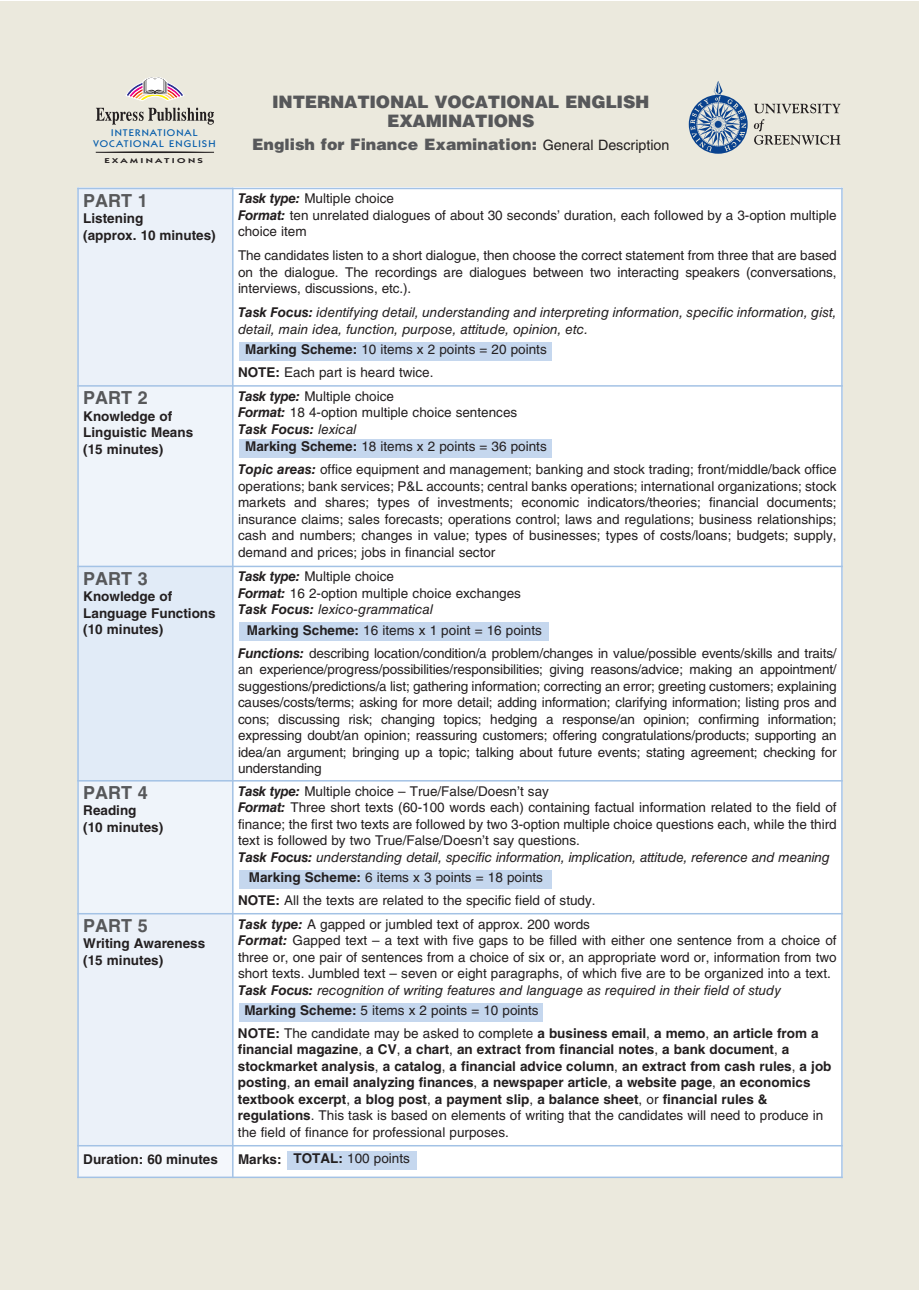
<style>
.page{position:relative;width:920px;height:1290px;background:#fff}
.page>*{position:absolute;margin:0;border:0;box-sizing:border-box;transform-origin:0 0}
.t1{font:700 18px "Helvetica LT Std";color:#57585a}
.t2{font:900 17.1px/18.6px "Helvetica LT Std";letter-spacing:-.015em;color:#57585a;text-align:center}
.t3{font:900 15.75px "Helvetica LT Std";color:#57585a}
.t4{font:13.5px/16.5px "Helvetica LT Std";color:#231f20}
.t5{font:700 13.5px/16.5px "Helvetica LT Std";color:#231f20}
.t6{font:italic 13.5px/16.5px "Helvetica LT Std";color:#231f20}
.t7{font:500 9.75px/10.9px "ITC Kabel Std";letter-spacing:.105em;color:#015aaa;text-align:center;scale:1.1 1}
.t8{font:600 7.05px "ITC Kabel Std";letter-spacing:.22em;color:#231f20;scale:1.53 1}
.s1{font-weight:400;font-size:14.25px;color:#231f20}
.s2{font-weight:700;font-style:italic}
.s3{font-weight:700}
.s4{font-style:italic}
.s5{font-weight:400}
</style>
<div class="page">
<div style="left:0;top:1px;width:919px;height:1288px;background:#ebe9dd"></div>
<div style="left:77px;top:188px;width:156px;height:198px;background:#ebf1f9"></div>
<div style="left:233px;top:188px;width:610px;height:198px;background:#fff"></div>
<div style="left:240px;top:342px;width:312px;height:19px;background:#c5d7ee"></div>
<div style="left:77px;top:386px;width:156px;height:180px;background:#eff4fa"></div>
<div style="left:233px;top:386px;width:610px;height:180px;background:#fff"></div>
<div style="left:240px;top:439px;width:312px;height:19px;background:#c5d7ee"></div>
<div style="left:77px;top:566px;width:156px;height:215px;background:#e1ebf7"></div>
<div style="left:233px;top:566px;width:610px;height:215px;background:#fff"></div>
<div style="left:240px;top:622px;width:309px;height:19px;background:#c5d7ee"></div>
<div style="left:77px;top:781px;width:156px;height:133px;background:#eff4fa"></div>
<div style="left:233px;top:781px;width:610px;height:133px;background:#fff"></div>
<div style="left:240px;top:870px;width:312px;height:18px;background:#c5d7ee"></div>
<div style="left:77px;top:914px;width:156px;height:232px;background:#ebf1f9"></div>
<div style="left:233px;top:914px;width:610px;height:232px;background:#fff"></div>
<div style="left:240px;top:1003px;width:303px;height:18px;background:#c5d7ee"></div>
<div style="left:77px;top:1146px;width:156px;height:32px;background:#f4f7fc"></div>
<div style="left:233px;top:1146px;width:610px;height:32px;background:#fff"></div>
<div style="left:287px;top:1151px;width:129px;height:19px;background:#c5d7ee"></div>
<hr style="left:77px;top:188px;width:2px;height:990px;background:#a3c2e5">
<hr style="left:232px;top:188px;width:2px;height:990px;background:#a3c2e5">
<hr style="left:841px;top:188px;width:2px;height:990px;background:#a3c2e5">
<hr style="left:77px;top:188px;width:766px;height:1px;background:#a3c2e5">
<hr style="left:77px;top:385px;width:766px;height:2px;background:#a3c2e5">
<hr style="left:77px;top:566px;width:766px;height:1px;background:#a3c2e5">
<hr style="left:77px;top:780px;width:766px;height:1px;background:#a3c2e5">
<hr style="left:77px;top:913px;width:766px;height:1px;background:#a3c2e5">
<hr style="left:77px;top:1145px;width:766px;height:1px;background:#a3c2e5">
<hr style="left:77px;top:1176px;width:766px;height:2px;background:#a3c2e5">
<svg style="left:754px;top:104px;width:87px;height:41px"></svg>
<svg style="left:689px;top:81px;width:59px;height:73px"></svg>
<svg style="left:125px;top:78px;width:60px;height:23px"></svg>
<svg style="left:96px;top:108px;width:118px;height:17px"></svg>
<svg style="left:96px;top:151px;width:118px;height:2px"></svg>
<p class="t7" style="left:93px;top:128px;width:113px">INTERNATIONAL<br>VOCATIONAL ENGLISH</p>
<p class="t8" style="left:104px;top:158px;width:66px">EXAMINATIONS</p>
<h1 class="t1" style="left:83px;top:194px;width:66px">PART 1</h1>
<p class="t5" style="left:83px;top:211px;width:134px">Listening<br>(approx. 10 minutes)</p>
<h1 class="t1" style="left:83px;top:391px;width:66px">PART 2</h1>
<p class="t5" style="left:83px;top:409px;width:111px">Knowledge of<br>Linguistic Means (15 minutes)</p>
<h1 class="t1" style="left:83px;top:572px;width:66px">PART 3</h1>
<p class="t5" style="left:83px;top:589px;width:134px">Knowledge of<br>Language Functions (10 minutes)</p>
<h1 class="t1" style="left:83px;top:786px;width:66px">PART 4</h1>
<p class="t5" style="left:83px;top:804px;width:81px">Reading<br>(10 minutes)</p>
<h1 class="t1" style="left:83px;top:919px;width:66px">PART 5</h1>
<p class="t5" style="left:83px;top:937px;width:123px">Writing Awareness (15 minutes)</p>
<p class="t2" style="left:272px;top:94px;width:379px">INTERNATIONAL VOCATIONAL ENGLISH<br>EXAMINATIONS</p>
<p class="t3" style="left:252px;top:138px;width:419px">English for Finance Examination: <span class="s1">General Description</span></p>
<p class="t4" style="left:238px;top:192px;width:600px"><span class="s2">Task type:</span> Multiple choice<br><span class="s2">Format:</span> ten unrelated dialogues of about 30 seconds’ duration, each followed by a 3-option multiple choice item</p>
<p class="t4" style="left:238px;top:249px;width:600px;text-align:justify">The candidates listen to a short dialogue, then choose the correct statement from three that are based on the dialogue. The recordings are dialogues between two interacting speakers (conversations, interviews, discussions, etc.).</p>
<p class="t6" style="left:238px;top:306px;width:600px"><span class="s3">Task Focus:</span> identifying detail, understanding and interpreting information, specific information, gist, detail, main idea, function, purpose, attitude, opinion, etc.</p>
<p class="t4" style="left:238px;top:365px;width:197px"><span class="s3">NOTE:</span> Each part is heard twice.</p>
<p class="t4" style="left:245px;top:343px;width:303px"><span class="s3">Marking Scheme:</span> 10 items x 2 points = 20 points</p>
<p class="t4" style="left:238px;top:389px;width:281px"><span class="s2">Task type:</span> Multiple choice<br><span class="s2">Format:</span> 18 4-option multiple choice sentences<br><span class="s2">Task Focus:</span> <span class="s4">lexical</span></p>
<p class="t4" style="left:238px;top:463px;width:600px;text-align:justify"><span class="s2">Topic areas:</span> office equipment and management; banking and stock trading; front/middle/back office operations; bank services; P&amp;L accounts; central banks operations; international organizations; stock markets and shares; types of investments; economic indicators/theories; financial documents; insurance claims; sales forecasts; operations control; laws and regulations; business relationships; cash and numbers; changes in value; types of businesses; types of costs/loans; budgets; supply, demand and prices; jobs in financial sector</p>
<p class="t4" style="left:245px;top:440px;width:303px"><span class="s3">Marking Scheme:</span> 18 items x 2 points = 36 points</p>
<p class="t4" style="left:238px;top:570px;width:284px"><span class="s2">Task type:</span> Multiple choice<br><span class="s2">Format:</span> 16 2-option multiple choice exchanges<br><span class="s2">Task Focus:</span> <span class="s4">lexico-grammatical</span></p>
<p class="t4" style="left:238px;top:646px;width:600px;text-align:justify"><span class="s2">Functions:</span> describing location/condition/a problem/changes in value/possible events/skills and traits/ an experience/progress/possibilities/responsibilities; giving reasons/advice; making an appointment/ suggestions/predictions/a list; gathering information; correcting an error; greeting customers; explaining causes/costs/terms; asking for more detail; adding information; clarifying information; listing pros and cons; discussing risk; changing topics; hedging a response/an opinion; confirming information; expressing doubt/an opinion; reassuring customers; offering congratulations/products; supporting an idea/an argument; bringing up a topic; talking about future events; stating agreement; checking for understanding</p>
<p class="t4" style="left:247px;top:623px;width:296px"><span class="s3">Marking Scheme:</span> 16 items x 1 point = 16 points</p>
<p class="t4" style="left:238px;top:784px;width:600px"><span class="s2">Task type:</span> Multiple choice – True/False/Doesn’t say<br><span class="s2">Format:</span> Three short texts (60-100 words each) containing factual information related to the field of finance; the first two texts are followed by two 3-option multiple choice questions each, while the third text is followed by two True/False/Doesn’t say questions.<br><span class="s2">Task Focus:</span> <span class="s4">understanding detail, specific information, implication, attitude, reference and meaning</span></p>
<p class="t4" style="left:238px;top:893px;width:359px"><span class="s3">NOTE:</span> All the texts are related to the specific field of study.</p>
<p class="t4" style="left:249px;top:870px;width:296px"><span class="s3">Marking Scheme:</span> 6 items x 3 points = 18 points</p>
<p class="t4" style="left:238px;top:917px;width:600px"><span class="s2">Task type:</span> A gapped or jumbled text of approx. 200 words<br><span class="s2">Format:</span> Gapped text – a text with five gaps to be filled with either one sentence from a choice of three or, one pair of sentences from a choice of six or, an appropriate word or, information from two short texts. Jumbled text – seven or eight paragraphs, of which five are to be organized into a text.<br><span class="s2">Task Focus:</span> <span class="s4">recognition of writing features and language as required in their field of study</span></p>
<p class="t5" style="left:238px;top:1026px;width:595px">NOTE: <span class="s5">The candidate may be asked to complete</span> a business email<span class="s5">,</span> a memo<span class="s5">,</span> an article from a financial magazine<span class="s5">,</span> a CV<span class="s5">,</span> a chart<span class="s5">,</span> an extract from financial notes<span class="s5">,</span> a bank document<span class="s5">,</span> a stockmarket analysis<span class="s5">,</span> a catalog<span class="s5">,</span> a financial advice column<span class="s5">,</span> an extract from cash rules<span class="s5">,</span> a job posting<span class="s5">,</span> an email analyzing finances<span class="s5">,</span> a newspaper article<span class="s5">,</span> a website page<span class="s5">,</span> an economics textbook excerpt<span class="s5">,</span> a blog post<span class="s5">,</span> a payment slip<span class="s5">,</span> a balance sheet<span class="s5">, or</span> financial rules &amp; regulations<span class="s5">. This task is based on elements of writing that the candidates will need to produce in the field of finance for professional purposes.</span></p>
<p class="t4" style="left:244px;top:1003px;width:296px"><span class="s3">Marking Scheme:</span> 5 items x 2 points = 10 points</p>
<p class="t5" style="left:83px;top:1153px;width:136px">Duration: 60 minutes</p>
<p class="t5" style="left:238px;top:1152px;width:173px">Marks: TOTAL: <span class="s5">100 points</span></p>
</div>
